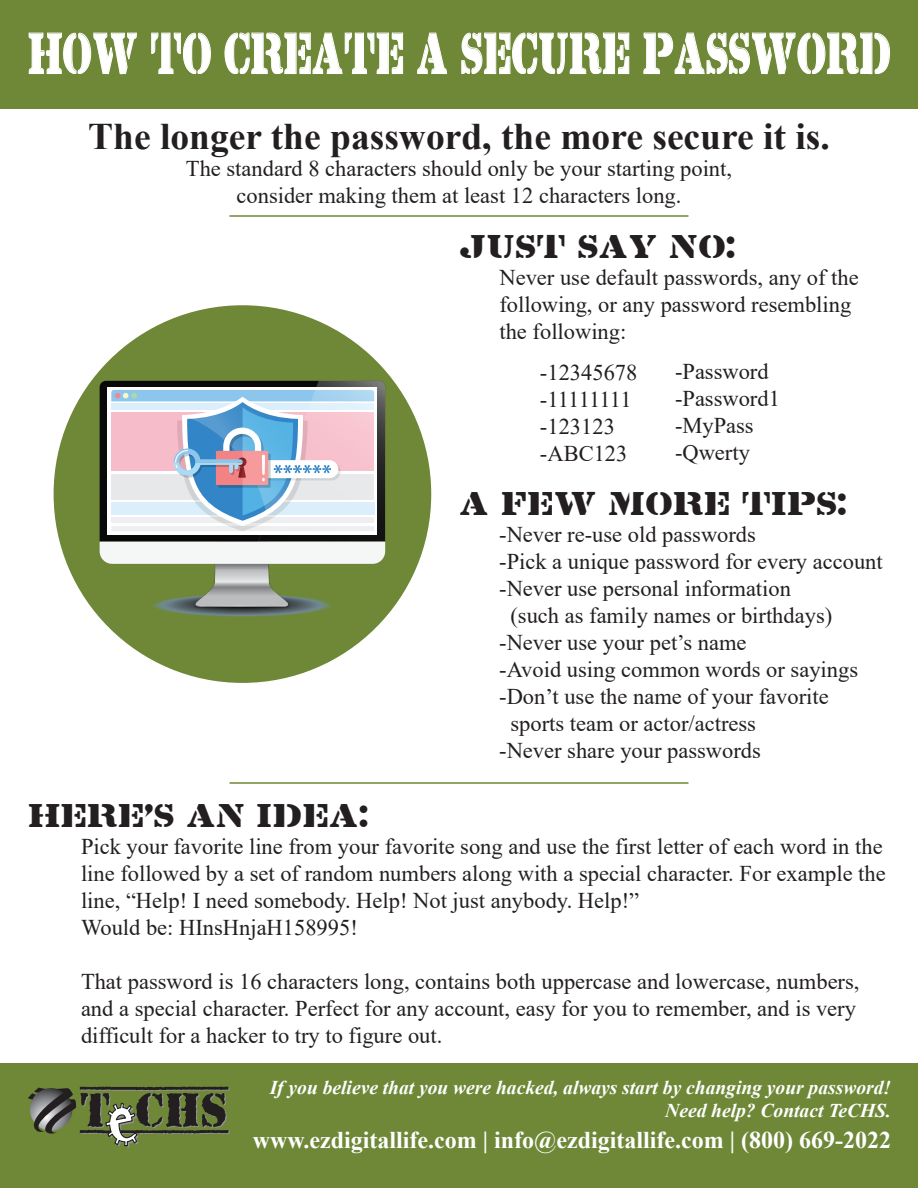
<style>
.page{position:relative;width:918px;height:1188px;background:#fff}
.page>*{position:absolute;margin:0;border:0;box-sizing:border-box;transform-origin:0 0}
.t1{font:52.5px "Lintsec";color:#fff;scale:.61 1}
.t2{font:700 37.5px "Times New Roman";color:#231f20}
.t3{font:30px "Lintsec";color:#231f20}
.t4{font:700 24px "Times New Roman";color:#fff}
.t5{font:22.5px/27px "Times New Roman";color:#231f20}
.t6{font:italic 700 19.5px/23.4px "Times New Roman";color:#fff;text-align:right}
</style>
<div class="page">
<div style="left:53px;top:304px;width:379px;height:380px;background:#6f8838;border-radius:50%"></div>
<svg style="left:155px;top:594px;width:174px;height:23px"></svg>
<svg style="left:161px;top:595px;width:162px;height:21px"></svg>
<div style="left:167px;top:596px;width:150px;height:19px;background:#687b84;border-radius:50%"></div>
<div style="left:173px;top:596px;width:138px;height:18px;background:#5d6a71;border-radius:50%"></div>
<div style="left:180px;top:597px;width:124px;height:16px;background:#57646a;border-radius:50%"></div>
<div style="left:181px;top:597px;width:122px;height:15px;background:#4f5a5e;border-radius:50%"></div>
<div style="left:186px;top:597px;width:112px;height:15px;background:#454f53;border-radius:50%"></div>
<svg style="left:191px;top:598px;width:102px;height:13px"></svg>
<div style="left:0;top:0;width:918px;height:109px;background:#6f8838"></div>
<div style="left:0;top:1064px;width:918px;height:124px;background:#6f8838"></div>
<hr style="left:230px;top:782px;width:458px;height:2px;background:#6f8838">
<svg style="left:123px;top:641px;width:179px;height:143px"></svg>
<svg style="left:315px;top:644px;width:374px;height:140px"></svg>
<svg style="left:100px;top:311px;width:332px;height:296px"></svg>
<svg style="left:28px;top:32px;width:862px;height:185px"></svg>
<svg style="left:20px;top:1063px;width:280px;height:84px"></svg>
<svg style="left:313px;top:1063px;width:520px;height:1px"></svg>
<h1 class="t1" style="left:27px;top:31px;width:1418px">HOW TO CREATE A SECURE PASSWORD</h1>
<h2 class="t2" style="left:88px;top:109px;width:743px">The longer the password, the more secure it is.</h2>
<p class="t5" style="left:186px;top:154px;width:548px;text-align:center">The standard 8 characters should only be your starting point, consider making them at least 12 characters long.</p>
<h3 class="t3" style="left:459px;top:234px;width:278px">JUST SAY NO:</h3>
<p class="t5" style="left:499px;top:263px;width:361px">Never use default passwords, any of the following, or any password resembling the following:</p>
<p class="t5" style="left:540px;top:358px;width:99px">-12345678 -11111111 -123123 -ABC123</p>
<h3 class="t3" style="left:459px;top:490px;width:389px">A FEW MORE TIPS:</h3>
<p class="t5" style="left:499px;top:520px;width:258px">-Never re-use old passwords</p>
<p class="t5" style="left:499px;top:547px;width:385px">-Pick a unique password for every account</p>
<p class="t5" style="left:499px;top:574px;width:293px">-Never use personal information</p>
<p class="t5" style="left:510px;top:601px;width:323px">(such as family names or birthdays)</p>
<p class="t5" style="left:499px;top:628px;width:249px">-Never use your pet’s name</p>
<p class="t5" style="left:499px;top:655px;width:360px">-Avoid using common words or sayings</p>
<p class="t5" style="left:499px;top:682px;width:331px">-Don’t use the name of your favorite</p>
<p class="t5" style="left:510px;top:709px;width:247px">sports team or actor/actress</p>
<p class="t5" style="left:499px;top:736px;width:263px">-Never share your passwords</p>
<p class="t5" style="left:675px;top:358px;width:106px">-Password -Password1 -MyPass -Qwerty</p>
<h3 class="t3" style="left:27px;top:802px;width:343px">HERE’S AN IDEA:</h3>
<p class="t5" style="left:81px;top:832px;width:806px">Pick your favorite line from your favorite song and use the first letter of each word in the line followed by a set of random numbers along with a special character. For example the line, “Help! I need somebody. Help! Not just anybody. Help!”<br>Would be: HInsHnjaH158995!</p>
<p class="t5" style="left:81px;top:967px;width:780px">That password is 16 characters long, contains both uppercase and lowercase, numbers, and a special character. Perfect for any account, easy for you to remember, and is very difficult for a hacker to try to figure out.</p>
<p class="t6" style="left:270px;top:1075px;width:623px">If you believe that you were hacked, always start by changing your password!<br>Need help? Contact TeCHS.</p>
<p class="t4" style="left:253px;top:1122px;width:640px">www.ezdigitallife.com | info@ezdigitallife.com | (800) 669-2022</p>
</div>
